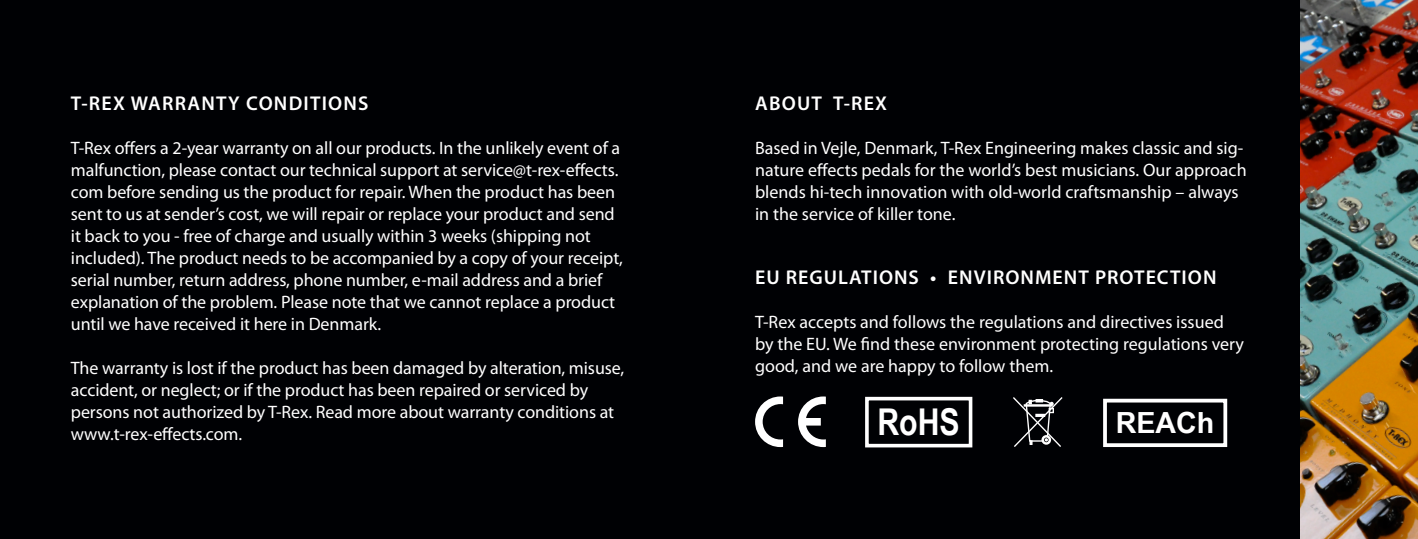
<style>
.page{position:relative;width:1418px;height:539px;background:#fff}
.page>*{position:absolute;margin:0;border:0;box-sizing:border-box;transform-origin:0 0}
.t1{font:700 36.8px "Arial Narrow";color:#fff}
.t2{font:700 29.2px "Arial Narrow";color:#fff;scale:1.2 1}
.t3{font:600 20px "Myriad Pro";letter-spacing:.05em;color:#fff}
.t4{font:18px/22px "Myriad Pro";letter-spacing:-.005em;color:#fff}
</style>
<div class="page">
<div style="left:694px;top:0;width:723px;height:539px;background:#000104"></div>
<div style="left:0;top:0;width:743px;height:539px;background:#000104"></div>
<img style="left:1300px;top:0;width:117px;height:539px">
<svg style="left:798px;top:396px;width:27px;height:51px"></svg>
<svg style="left:755px;top:396px;width:28px;height:51px"></svg>
<div style="left:865px;top:397px;width:107px;height:50px;border:4px solid #fff"></div>
<div style="left:1103px;top:398px;width:124px;height:49px;border:4px solid #fff"></div>
<svg style="left:1013px;top:397px;width:50px;height:50px"></svg>
<p class="t3" style="left:71px;top:90px;width:299px">T-REX WARRANTY CONDITIONS</p>
<p class="t4" style="left:71px;top:136px;width:553px">T-Rex offers a 2-year warranty on all our products. In the unlikely event of a malfunction, please contact our technical support at service@t-rex-effects. com before sending us the product for repair. When the product has been sent to us at sender’s cost, we will repair or replace your product and send it back to you - free of charge and usually within 3 weeks (shipping not included). The product needs to be accompanied by a copy of your receipt, serial number, return address, phone number, e-mail address and a brief explanation of the problem. Please note that we cannot replace a product until we have received it here in Denmark.</p>
<p class="t4" style="left:71px;top:356px;width:555px">The warranty is lost if the product has been damaged by alteration, misuse, accident, or neglect; or if the product has been repaired or serviced by persons not authorized by T-Rex. Read more about warranty conditions at www.t-rex-effects.com.</p>
<p class="t3" style="left:755px;top:90px;width:134px">ABOUT T-REX</p>
<p class="t4" style="left:755px;top:136px;width:493px">Based in Vejle, Denmark, T-Rex Engineering makes classic and sig&shy;nature effects pedals for the world’s best musicians. Our approach blends hi-tech innovation with old-world craftsmanship – always in the service of killer tone.</p>
<p class="t3" style="left:755px;top:264px;width:463px">EU REGULATIONS • ENVIRONMENT PROTECTION</p>
<p class="t4" style="left:755px;top:310px;width:490px">T-Rex accepts and follows the regulations and directives issued by the EU. We find these environment protecting regulations very good, and we are happy to follow them.</p>
<p class="t1" style="left:877px;top:394px;width:84px">RoHS</p>
<p class="t2" style="left:1115px;top:400px;width:84px">REACh</p>
</div>
